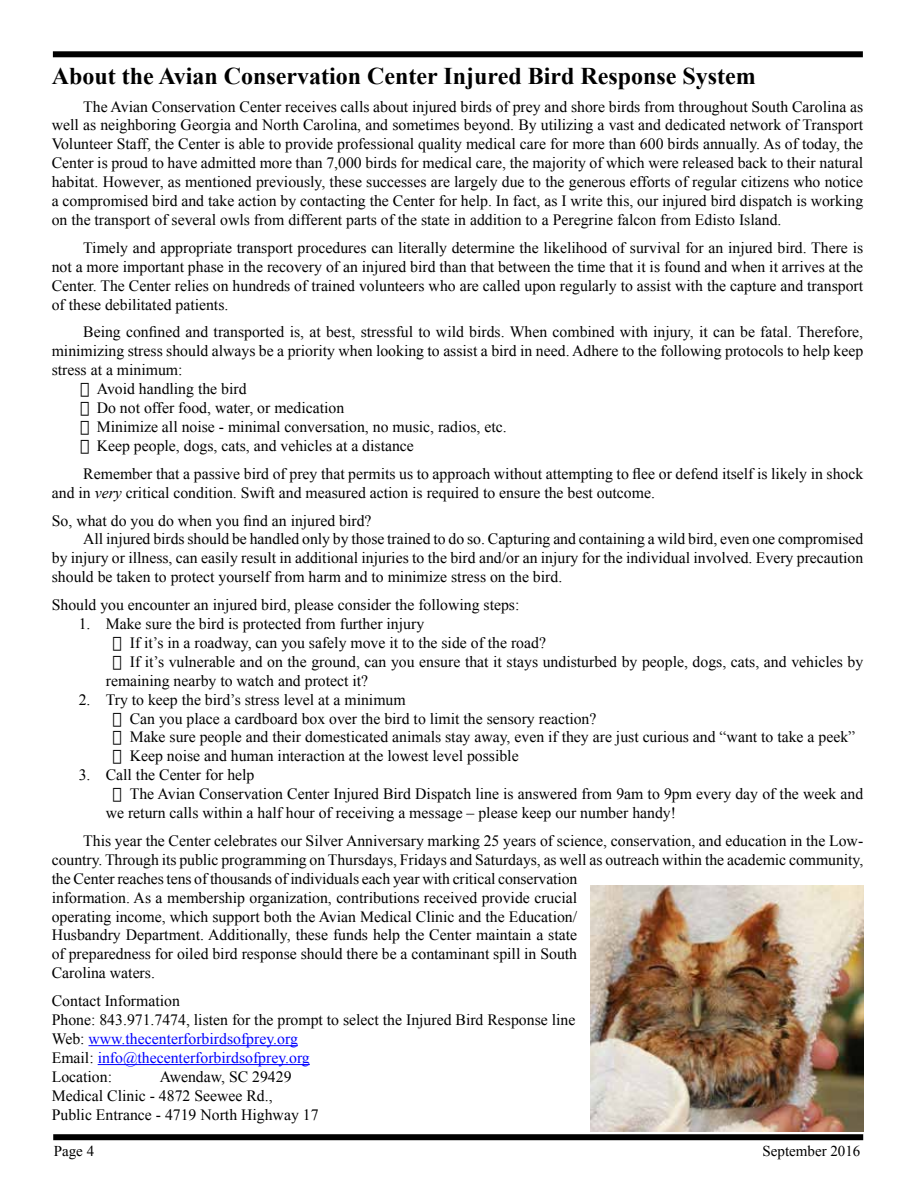
<style>
.page{position:relative;width:918px;height:1188px;background:#fff}
.page>*{position:absolute;margin:0;border:0;box-sizing:border-box;transform-origin:0 0}
.t1{font:700 24px "Times New Roman";color:#000}
.t2{font:15.75px/18.9px "Times New Roman";color:#000}
.t3{font:15px "Times New Roman";color:#000}
.s1{font-style:italic}
.s2{color:#00f}
</style>
<div class="page">
<div style="left:53px;top:1134px;width:810px;height:6px;background:#000"></div>
<div style="left:53px;top:51px;width:810px;height:6px;background:#000"></div>
<img style="left:591px;top:886px;width:272px;height:246px">
<hr style="left:89px;top:1045px;width:209px;height:1px;background:#00f">
<hr style="left:98px;top:1064px;width:212px;height:1px;background:#00f">
<h1 class="t1" style="left:52px;top:59px;width:706px">About the Avian Conservation Center Injured Bird Response System</h1>
<p class="t2" style="left:52px;top:97px;width:813px;text-align:justify;text-indent:32px">The Avian Conservation Center receives calls about injured birds of prey and shore birds from throughout South Carolina as well as neighboring Georgia and North Carolina, and sometimes beyond. By utilizing a vast and dedicated network of Transport Volunteer Staff, the Center is able to provide professional quality medical care for more than 600 birds annually. As of today, the Center is proud to have admitted more than 7,000 birds for medical care, the majority of which were released back to their natural habitat. However, as mentioned previously, these successes are largely due to the generous efforts of regular citizens who notice a compromised bird and take action by contacting the Center for help. In fact, as I write this, our injured bird dispatch is working on the transport of several owls from different parts of the state in addition to a Peregrine falcon from Edisto Island.</p>
<p class="t2" style="left:52px;top:238px;width:813px;text-align:justify;text-indent:32px">Timely and appropriate transport procedures can literally determine the likelihood of survival for an injured bird. There is not a more important phase in the recovery of an injured bird than that between the time that it is found and when it arrives at the Center. The Center relies on hundreds of trained volunteers who are called upon regularly to assist with the capture and transport of these debilitated patients.</p>
<p class="t2" style="left:52px;top:322px;width:813px;text-align:justify;text-indent:31px">Being confined and transported is, at best, stressful to wild birds. When combined with injury, it can be fatal. Therefore, minimizing stress should always be a priority when looking to assist a bird in need. Adhere to the following protocols to help keep stress at a minimum:</p>
<p class="t2" style="left:80px;top:379px;width:168px">• Avoid handling the bird</p>
<p class="t2" style="left:80px;top:398px;width:266px">• Do not offer food, water, or medication</p>
<p class="t2" style="left:80px;top:417px;width:428px">• Minimize all noise - minimal conversation, no music, radios, etc.</p>
<p class="t2" style="left:80px;top:431px;width:785px;line-height:27.9px">• Keep people, dogs, cats, and vehicles at a distance<br>Remember that a passive bird of prey that permits us to approach without attempting to flee or defend itself is likely in shock</p>
<p class="t2" style="left:52px;top:478px;width:605px;line-height:27.9px">and in <span class="s1">very</span> critical condition. Swift and measured action is required to ensure the best outcome.<br>So, what do you do when you find an injured bird?</p>
<p class="t2" style="left:52px;top:529px;width:813px;text-align:justify;text-indent:32px">All injured birds should be handled only by those trained to do so. Capturing and containing a wild bird, even one compromised by injury or illness, can easily result in additional injuries to the bird and/or an injury for the individual involved. Every precaution should be taken to protect yourself from harm and to minimize stress on the bird.</p>
<p class="t2" style="left:52px;top:595px;width:469px">Should you encounter an injured bird, please consider the following steps:</p>
<p class="t2" style="left:79px;top:614px;width:347px">1. Make sure the bird is protected from further injury</p>
<p class="t2" style="left:113px;top:633px;width:435px">• If it’s in a roadway, can you safely move it to the side of the road?</p>
<p class="t2" style="left:106px;top:652px;width:759px;text-indent:7px">• If it’s vulnerable and on the ground, can you ensure that it stays undisturbed by people, dogs, cats, and vehicles by remaining nearby to watch and protect it?</p>
<p class="t2" style="left:79px;top:690px;width:328px">2. Try to keep the bird’s stress level at a minimum</p>
<p class="t2" style="left:113px;top:709px;width:485px">• Can you place a cardboard box over the bird to limit the sensory reaction?</p>
<p class="t2" style="left:113px;top:727px;width:744px">• Make sure people and their domesticated animals stay away, even if they are just curious and “want to take a peek”</p>
<p class="t2" style="left:113px;top:746px;width:408px">• Keep noise and human interaction at the lowest level possible</p>
<p class="t2" style="left:79px;top:765px;width:177px">3. Call the Center for help</p>
<p class="t2" style="left:106px;top:784px;width:759px;text-indent:7px">• The Avian Conservation Center Injured Bird Dispatch line is answered from 9am to 9pm every day of the week and we return calls within a half hour of receiving a message – please keep our number handy!</p>
<p class="t2" style="left:52px;top:831px;width:813px;text-indent:32px">This year the Center celebrates our Silver Anniversary marking 25 years of science, conservation, and education in the Low&shy;country. Through its public programming on Thursdays, Fridays and Saturdays, as well as outreach within the academic community, the Center reaches tens of thousands of individuals each year with critical conservation<br>information. As a membership organization, contributions received provide crucial<br>operating income, which support both the Avian Medical Clinic and the Education/<br>Husbandry Department. Additionally, these funds help the Center maintain a state<br>of preparedness for oiled bird response should there be a contaminant spill in South<br>Carolina waters.</p>
<p class="t2" style="left:52px;top:991px;width:525px">Contact Information<br>Phone: 843.971.7474, listen for the prompt to select the Injured Bird Response line Web: <span class="s2">www.thecenterforbirdsofprey.org<br></span>Email: <span class="s2">info@thecenterforbirdsofprey.org<br></span>Location:</p>
<p class="t2" style="left:52px;top:1067px;width:268px;text-indent:108px">Awendaw, SC 29429<br>Medical Clinic - 4872 Seewee Rd.,<br>Public Entrance - 4719 North Highway 17</p>
<p class="t3" style="left:54px;top:1141px;width:42px">Page 4</p>
<p class="t3" style="left:763px;top:1141px;width:99px">September 2016</p>
</div>
